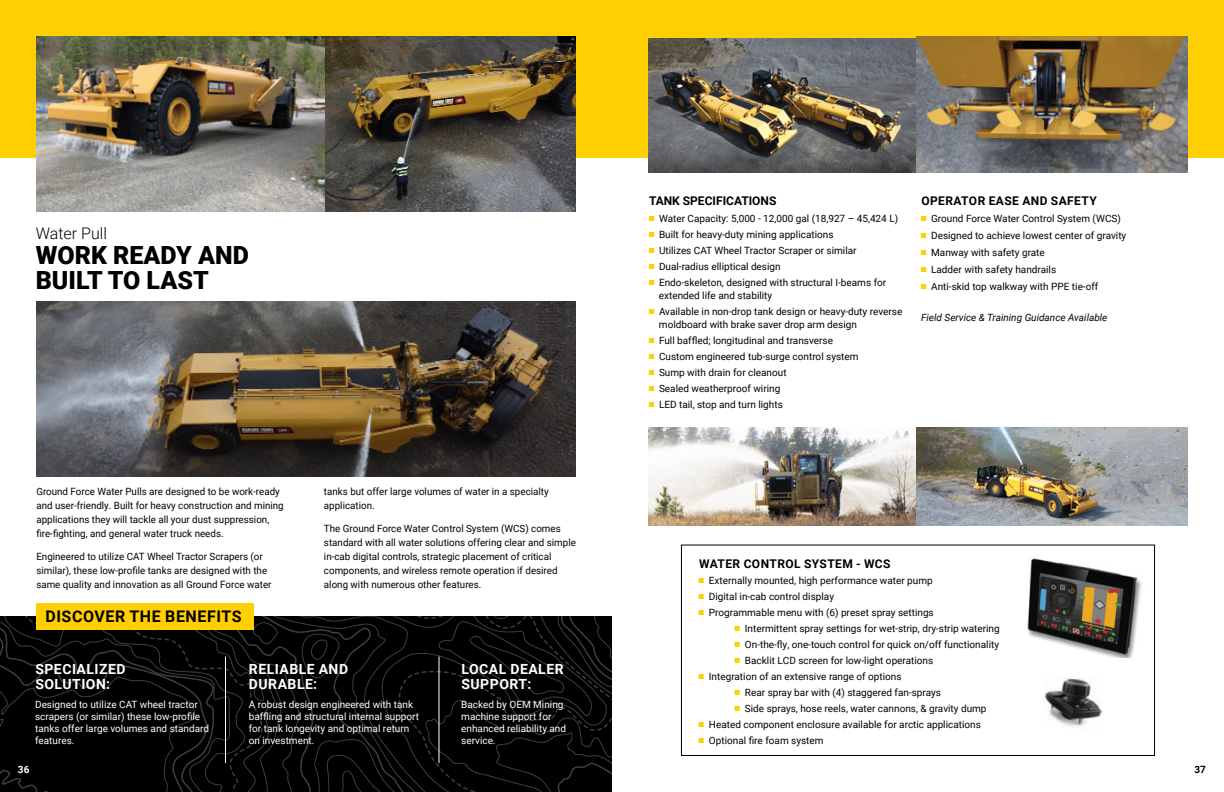
<style>
.page{position:relative;width:1224px;height:792px;background:#fff}
.page>*{position:absolute;margin:0;border:0;box-sizing:border-box;transform-origin:0 0}
.t1{font:900 25px/25px "Roboto";color:#000}
.t2{font:700 16px "Roboto";letter-spacing:.035em;color:#000}
.t3{font:300 16px "Roboto";color:#000}
.t4{font:700 14px/15px "Roboto";letter-spacing:.035em;color:#fff}
.t5{font:700 12px "Roboto";letter-spacing:.035em;color:#000}
.t6{font:700 12px "Roboto";color:#000}
.t7{font:10px/14px "Roboto";color:#000}
.t8{font:10px/12px "Roboto";color:#fff}
.t9{font:italic 10px "Roboto";color:#000}
.t10{font:700 10px "Roboto";color:#fff}
.t11{font:700 10px "Roboto";color:#000}
</style>
<div class="page">
<div style="left:0;top:0;width:1224px;height:158px;background:#ffcf01"></div>
<svg style="left:0;top:616px;width:18px;height:176px;background:#050505"></svg>
<svg style="left:18px;top:616px;width:12px;height:176px;background:#030303"></svg>
<svg style="left:598px;top:616px;width:14px;height:176px;background:#060606"></svg>
<svg style="left:30px;top:616px;width:568px;height:176px;background:#040404"></svg>
<svg style="left:196px;top:616px;width:372px;height:176px;background:#040404"></svg>
<svg style="left:217px;top:616px;width:203px;height:176px;background:#050505"></svg>
<hr style="left:225px;top:656px;width:1px;height:107px;background:#fff">
<hr style="left:438px;top:656px;width:2px;height:107px;background:#fff">
<div style="left:36px;top:603px;width:217px;height:27px;background:#ffcf01"></div>
<img style="left:36px;top:36px;width:289px;height:176px">
<img style="left:325px;top:36px;width:251px;height:176px">
<img style="left:36px;top:301px;width:540px;height:175px">
<div style="left:681px;top:545px;width:474px;height:211px;border:1px solid #000"></div>
<img style="left:1027px;top:558px;width:115px;height:100px">
<img style="left:1045px;top:678px;width:58px;height:49px">
<img style="left:648px;top:39px;width:268px;height:133px">
<img style="left:648px;top:428px;width:540px;height:97px">
<img style="left:916px;top:36px;width:272px;height:136px">
<h2 class="t3" style="left:36px;top:222px;width:73px">Water Pull</h2>
<h1 class="t1" style="left:36px;top:241px;width:215px">WORK READY AND<br>BUILT TO LAST</h1>
<p class="t7" style="left:36px;top:484px;width:249px">Ground Force Water Pulls are designed to be work-ready and user-friendly. Built for heavy construction and mining applications they will tackle all your dust suppression, fire-fighting, and general water truck needs.</p>
<p class="t7" style="left:36px;top:549px;width:237px">Engineered to utilize CAT Wheel Tractor Scrapers (or similar), these low-profile tanks are designed with the same quality and innovation as all Ground Force water</p>
<h2 class="t2" style="left:45px;top:605px;width:198px">DISCOVER THE BENEFITS</h2>
<p class="t7" style="left:324px;top:484px;width:226px">tanks but offer large volumes of water in a specialty application.</p>
<p class="t7" style="left:324px;top:521px;width:253px">The Ground Force Water Control System (WCS) comes standard with all water solutions offering clear and simple in-cab digital controls, strategic placement of critical components, and wireless remote operation if desired along with numerous other features.</p>
<h3 class="t4" style="left:35px;top:661px;width:92px">SPECIALIZED<br>SOLUTION:</h3>
<h3 class="t4" style="left:249px;top:661px;width:101px">RELIABLE AND<br>DURABLE:</h3>
<h3 class="t4" style="left:462px;top:661px;width:104px">LOCAL DEALER<br>SUPPORT:</h3>
<p class="t8" style="left:35px;top:698px;width:176px">Designed to utilize CAT wheel tractor scrapers (or similar) these low-profile tanks offer large volumes and standard features.</p>
<p class="t8" style="left:249px;top:698px;width:172px">A robust design engineered with tank baffling and structural internal support for tank longevity and optimal return on investment.</p>
<p class="t8" style="left:461px;top:698px;width:106px">Backed by OEM Mining machine support for enhanced reliability and service.</p>
<p class="t6" style="left:649px;top:193px;width:129px">TANK SPECIFICATIONS</p>
<p class="t7" style="left:659px;top:211px;width:241px;line-height:16px">Water Capacity: 5,000 - 12,000 gal (18,927 – 45,424 L)<br>Built for heavy-duty mining applications<br>Utilizes CAT Wheel Tractor Scraper or similar Dual-radius elliptical design<br>Endo-skeleton, designed with structural I-beams for</p>
<p class="t7" style="left:659px;top:288px;width:245px;line-height:16px">extended life and stability<br>Available in non-drop tank design or heavy-duty reverse</p>
<p class="t7" style="left:659px;top:317px;width:201px;line-height:16px">moldboard with brake saver drop arm design Full baffled; longitudinal and transverse Custom engineered tub-surge control system Sump with drain for cleanout<br>Sealed weatherproof wiring<br>LED tail, stop and turn lights</p>
<p class="t5" style="left:921px;top:193px;width:177px">OPERATOR EASE AND SAFETY</p>
<p class="t7" style="left:931px;top:210px;width:197px;line-height:17px">Ground Force Water Control System (WCS)<br>Designed to achieve lowest center of gravity Manway with safety grate<br>Ladder with safety handrails<br>Anti-skid top walkway with PPE tie-off</p>
<p class="t9" style="left:921px;top:310px;width:188px">Field Service &amp; Training Guidance Available</p>
<p class="t5" style="left:699px;top:555px;width:193px">WATER CONTROL SYSTEM - WCS</p>
<p class="t7" style="left:709px;top:573px;width:225px">Externally mounted, high performance water pump</p>
<p class="t7" style="left:709px;top:589px;width:127px">Digital in-cab control display</p>
<p class="t7" style="left:709px;top:605px;width:226px">Programmable menu with (6) preset spray settings</p>
<p class="t7" style="left:745px;top:621px;width:256px">Intermittent spray settings for wet-strip, dry-strip watering</p>
<p class="t7" style="left:745px;top:637px;width:256px">On-the-fly, one-touch control for quick on/off functionality</p>
<p class="t7" style="left:745px;top:653px;width:190px">Backlit LCD screen for low-light operations</p>
<p class="t7" style="left:709px;top:669px;width:194px">Integration of an extensive range of options</p>
<p class="t7" style="left:745px;top:685px;width:198px">Rear spray bar with (4) staggered fan-sprays</p>
<p class="t7" style="left:745px;top:701px;width:243px">Side sprays, hose reels, water cannons, &amp; gravity dump</p>
<p class="t7" style="left:709px;top:717px;width:273px">Heated component enclosure available for arctic applications</p>
<p class="t7" style="left:709px;top:733px;width:116px">Optional fire foam system</p>
<p class="t10" style="left:18px;top:763px;width:13px">36</p>
<p class="t11" style="left:1195px;top:763px;width:13px">37</p>
</div>
